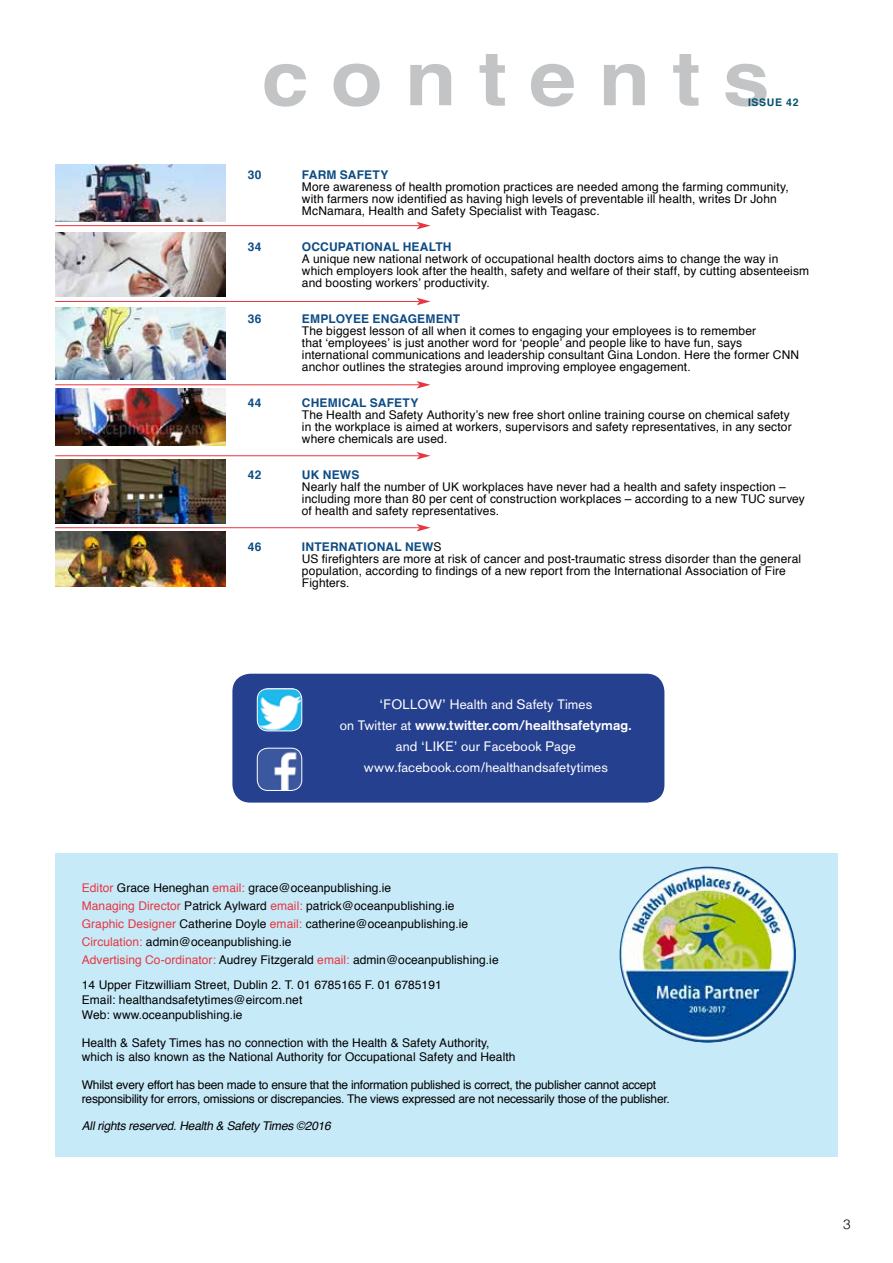
<style>
.page{position:relative;width:893px;height:1263px;background:#fff}
.page>*{position:absolute;margin:0;border:0;box-sizing:border-box;transform-origin:0 0}
.t1{font:700 75.75px "Helvetica";letter-spacing:.26em;color:#c2c4c6;scale:1.12 1}
.t2{font:13.5px/21px "Akzidenz Grotesk";letter-spacing:.01em;color:#fff;text-align:center}
.t3{font:300 13.5px "Helvetica";color:#000}
.t4{font:12px/12px "Helvetica";letter-spacing:.01em;color:#000}
.t5{font:12px/13.5px "Helvetica";letter-spacing:-.02em;color:#000}
.t6{font:700 12px "Helvetica";letter-spacing:.015em;color:#0e4c84}
.t7{font:italic 12px "Helvetica";color:#000}
.t8{font:700 10.5px "Helvetica";letter-spacing:.06em;color:#02516c}
.s1{font-weight:700;color:#0e4c84}
.s2{font-weight:700}
.s3{color:#e63641}
</style>
<div class="page">
<div style="left:55px;top:853px;width:783px;height:304px;background:#c7eaf8"></div>
<hr style="left:55px;top:225px;width:364px;height:1px;background:#e63641">
<svg style="left:417px;top:222px;width:14px;height:7px"></svg>
<hr style="left:55px;top:301px;width:364px;height:1px;background:#e63641">
<svg style="left:417px;top:298px;width:14px;height:7px"></svg>
<hr style="left:55px;top:385px;width:364px;height:1px;background:#e63641">
<svg style="left:417px;top:381px;width:14px;height:8px"></svg>
<hr style="left:55px;top:455px;width:364px;height:1px;background:#e63641">
<svg style="left:417px;top:452px;width:14px;height:7px"></svg>
<hr style="left:55px;top:527px;width:364px;height:1px;background:#e63641">
<svg style="left:417px;top:524px;width:14px;height:7px"></svg>
<img style="left:55px;top:165px;width:171px;height:57px">
<img style="left:55px;top:232px;width:171px;height:64px">
<img style="left:55px;top:307px;width:171px;height:73px">
<img style="left:55px;top:389px;width:171px;height:56px">
<img style="left:55px;top:459px;width:171px;height:65px">
<img style="left:55px;top:532px;width:171px;height:55px">
<div style="left:232px;top:674px;width:432px;height:129px;background:#25408f;border-radius:18px"></div>
<img style="left:257px;top:748px;width:45px;height:42px">
<div style="left:257px;top:748px;width:45px;height:43px;border:1px solid #fff;border-radius:11px"></div>
<img style="left:257px;top:689px;width:45px;height:42px">
<div style="left:257px;top:688px;width:45px;height:43px;border:1px solid #fff;border-radius:11px"></div>
<img style="left:620px;top:867px;width:176px;height:176px;border-radius:88px">
<h1 class="t1" style="left:261px;top:17px;width:455px">contents</h1>
<p class="t8" style="left:748px;top:94px;width:52px">ISSUE 42</p>
<p class="t6" style="left:248px;top:165px;width:15px">30</p>
<p class="t6" style="left:302px;top:165px;width:88px">FARM SAFETY</p>
<p class="t4" style="left:302px;top:181px;width:488px">More awareness of health promotion practices are needed among the farming community, with farmers now identified as having high levels of preventable ill health, writes Dr John<br>McNamara, Health and Safety Specialist with Teagasc.</p>
<p class="t6" style="left:248px;top:237px;width:15px">34</p>
<p class="t6" style="left:302px;top:237px;width:151px">OCCUPATIONAL HEALTH</p>
<p class="t4" style="left:302px;top:253px;width:509px">A unique new national network of occupational health doctors aims to change the way in which employers look after the health, safety and welfare of their staff, by cutting absenteeism and boosting workers’ productivity.</p>
<p class="t6" style="left:248px;top:309px;width:15px">36</p>
<p class="t6" style="left:302px;top:309px;width:160px">EMPLOYEE ENGAGEMENT</p>
<p class="t4" style="left:302px;top:325px;width:499px">The biggest lesson of all when it comes to engaging your employees is to remember<br>that ‘employees’ is just another word for ‘people’ and people like to have fun, says international communications and leadership consultant Gina London. Here the former CNN anchor outlines the strategies around improving employee engagement.</p>
<p class="t6" style="left:248px;top:393px;width:15px">44</p>
<p class="t6" style="left:302px;top:393px;width:118px">CHEMICAL SAFETY</p>
<p class="t4" style="left:302px;top:409px;width:491px">The Health and Safety Authority’s new free short online training course on chemical safety in the workplace is aimed at workers, supervisors and safety representatives, in any sector where chemicals are used.</p>
<p class="t6" style="left:248px;top:465px;width:15px">42</p>
<p class="t6" style="left:302px;top:465px;width:59px">UK NEWS</p>
<p class="t4" style="left:302px;top:481px;width:505px">Nearly half the number of UK workplaces have never had a health and safety inspection – including more than 80 per cent of construction workplaces – according to a new TUC survey of health and safety representatives.</p>
<p class="t6" style="left:248px;top:537px;width:15px">46</p>
<p class="t4" style="left:302px;top:541px;width:501px"><span class="s1">INTERNATIONAL NEW</span>S<br>US firefighters are more at risk of cancer and post-traumatic stress disorder than the general population, according to findings of a new report from the International Association of Fire Fighters.</p>
<p class="t2" style="left:340px;top:694px;width:294px">‘FOLLOW’ Health and Safety Times<br>on Twitter at <span class="s2">www.twitter.com/healthsafetymag. </span>and ‘LIKE’ our Facebook Page www.facebook.com/healthandsafetytimes</p>
<p class="t4" style="left:82px;top:880px;width:418px;line-height:18px"><span class="s3">Editor</span> Grace Heneghan <span class="s3">email:</span> grace@oceanpublishing.ie<br><span class="s3">Managing Director</span> Patrick Aylward <span class="s3">email:</span> patrick@oceanpublishing.ie <span class="s3">Graphic Designer</span> Catherine Doyle <span class="s3">email:</span> catherine@oceanpublishing.ie <span class="s3">Circulation:</span> admin@oceanpublishing.ie<br><span class="s3">Advertising Co-ordinator:</span> Audrey Fitzgerald <span class="s3">email:</span> admin@oceanpublishing.ie</p>
<p class="t4" style="left:82px;top:977px;width:361px;line-height:15.8px">14 Upper Fitzwilliam Street, Dublin 2. T. 01 6785165 F. 01 6785191<br>Email: healthandsafetytimes@eircom.net</p>
<p class="t4" style="left:82px;top:1009px;width:162px">Web: www.oceanpublishing.ie</p>
<p class="t4" style="left:82px;top:1036px;width:435px;line-height:14.2px">Health &amp; Safety Times has no connection with the Health &amp; Safety Authority, which is also known as the National Authority for Occupational Safety and Health</p>
<p class="t5" style="left:82px;top:1078px;width:589px">Whilst every effort has been made to ensure that the information published is correct, the publisher cannot accept responsibility for errors, omissions or discrepancies. The views expressed are not necessarily those of the publisher.</p>
<p class="t7" style="left:82px;top:1116px;width:254px">All rights reserved. Health &amp; Safety Times ©2016</p>
<p class="t3" style="left:843px;top:1213px;width:9px">3</p>
</div>
